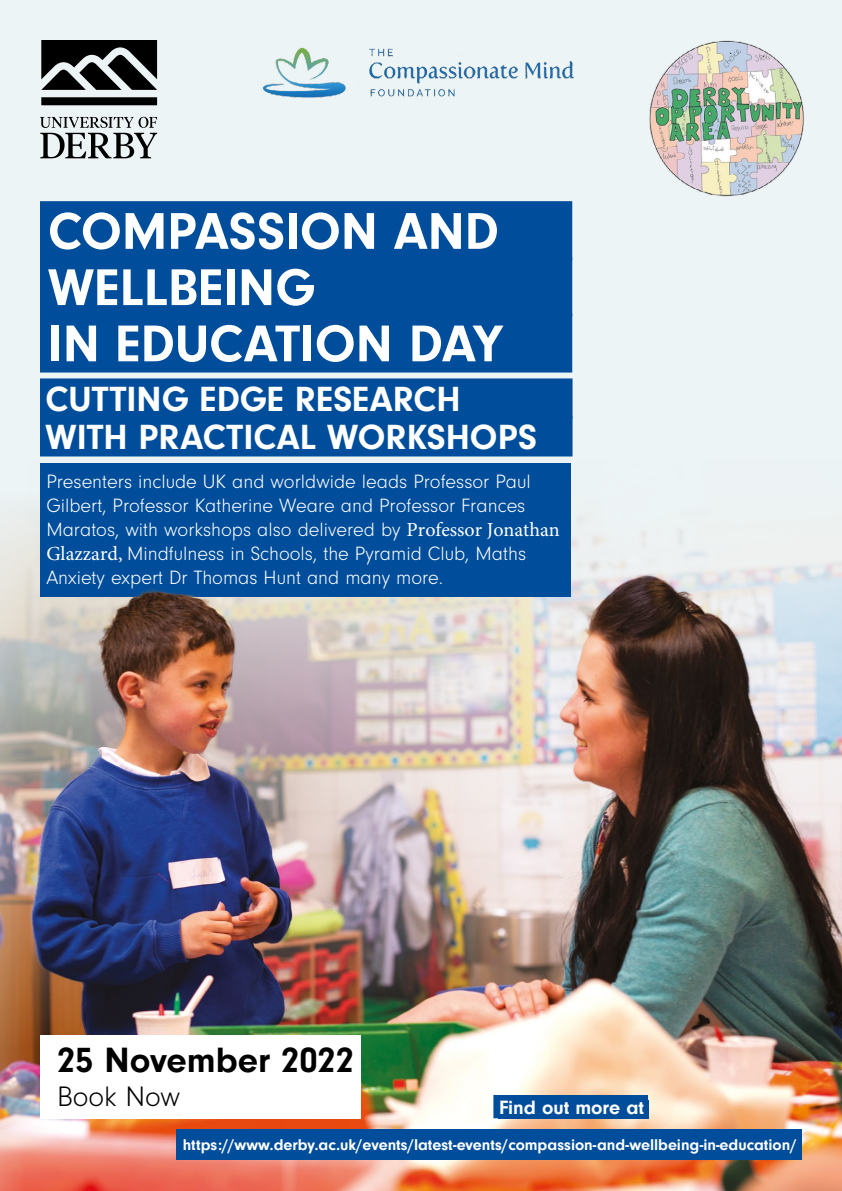
<style>
.page{position:relative;width:842px;height:1191px;background:#edf4f5}
.page>*{position:absolute;margin:0;border:0;box-sizing:border-box;transform-origin:0 0}
.t1{font:700 53.6px/56.2px "Neuzeit Gro";color:#fff}
.t2{font:700 36.4px "Neuzeit Gro";color:#000}
.t3{font:700 36.2px/38px "Neuzeit Gro";color:#fff}
.t4{font:300 29.2px "Neuzeit Gro";color:#000}
.t5{font:300 20px/24px "Neuzeit Gro";color:#fff}
.t6{font:700 20px "Neuzeit Gro";color:#fff}
.t7{font:700 16.2px "Neuzeit Gro";color:#fff}
.s1{font-family:"Minion Pro";font-weight:400}
</style>
<div class="page">
<img style="left:0;top:463px;width:842px;height:728px">
<svg style="left:41px;top:40px;width:116px;height:65px"></svg>
<svg style="left:40px;top:117px;width:117px;height:41px"></svg>
<img style="left:262px;top:47px;width:312px;height:51px">
<div style="left:40px;top:201px;width:532px;height:59px;background:#004e9b"></div>
<div style="left:40px;top:257px;width:532px;height:59px;background:#004e9b"></div>
<div style="left:40px;top:314px;width:532px;height:58px;background:#004e9b"></div>
<div style="left:40px;top:378px;width:532px;height:40px;background:#004e9b"></div>
<div style="left:40px;top:416px;width:532px;height:40px;background:#004e9b"></div>
<div style="left:40px;top:463px;width:530px;height:134px;background:#004e9b"></div>
<img style="left:23px;top:563px;width:819px;height:628px">
<div style="left:40px;top:1035px;width:321px;height:83px;background:#fff"></div>
<div style="left:498px;top:1100px;width:150px;height:19px;background:#004e9b"></div>
<div style="left:493px;top:1095px;width:155px;height:23px;background:#004e9b"></div>
<div style="left:177px;top:1129px;width:625px;height:30px;background:#004e9b"></div>
<img style="left:649px;top:40px;width:155px;height:157px">
<h1 class="t1" style="left:48px;top:204px;width:456px">COMPASSION AND<br>WELLBEING<br>IN EDUCATION DAY</h1>
<h3 class="t3" style="left:45px;top:380px;width:493px">CUTTING EDGE RESEARCH<br>WITH PRACTICAL WORKSHOPS</h3>
<p class="t5" style="left:46px;top:470px;width:515px">Presenters include UK and worldwide leads Professor Paul Gilbert, Professor Katherine Weare and Professor Frances Maratos, with workshops also delivered by <span class="s1">Professor Jonathan Glazzard,</span> Mindfulness in Schools, the Pyramid Club, Maths Anxiety expert Dr Thomas Hunt and many more.</p>
<h2 class="t2" style="left:57px;top:1039px;width:299px">25 November 2022</h2>
<h3 class="t4" style="left:57px;top:1081px;width:125px">Book Now</h3>
<p class="t6" style="left:499px;top:1095px;width:147px">Find out more at</p>
<p class="t7" style="left:183px;top:1135px;width:615px">https://www.derby.ac.uk/events/latest-events/compassion-and-wellbeing-in-education/</p>
</div>
